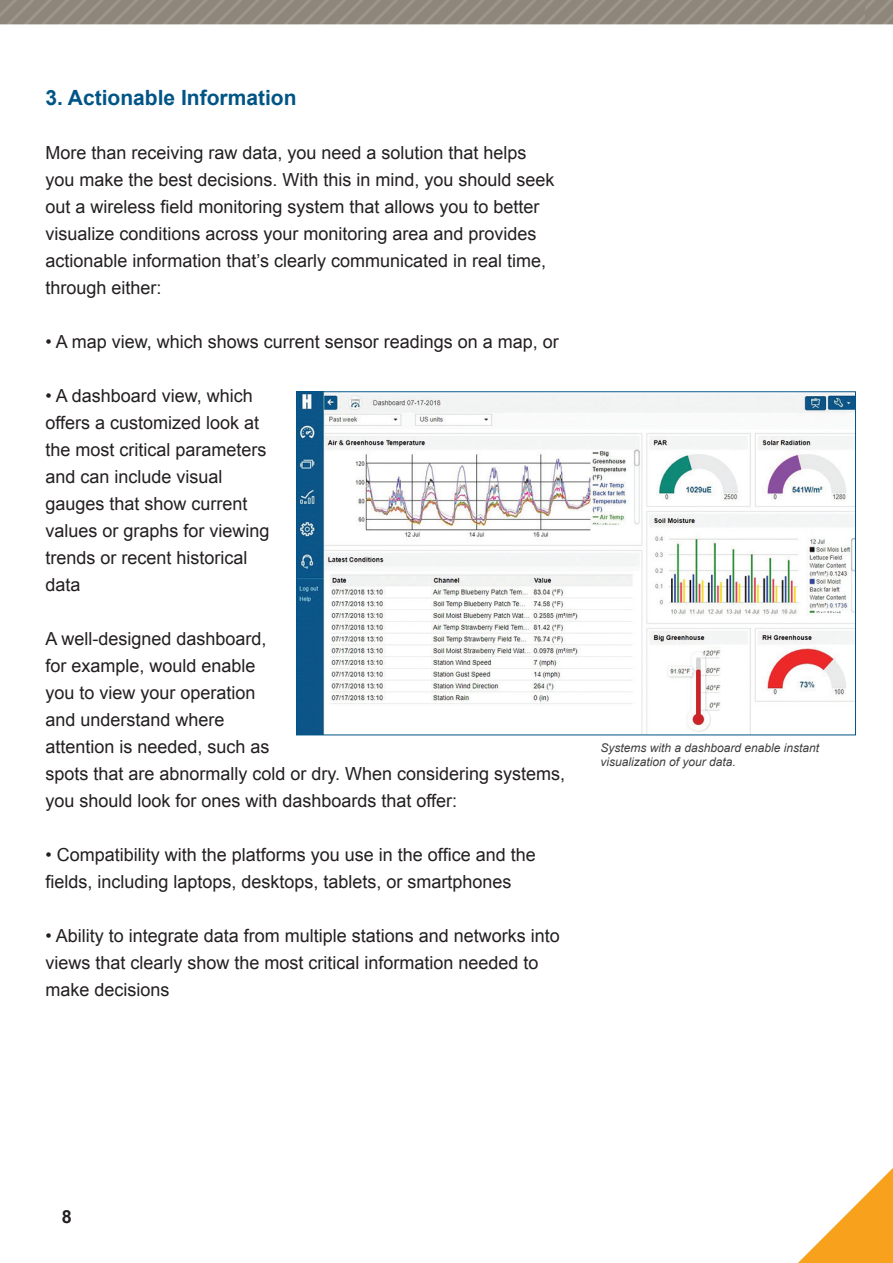
<style>
.page{position:relative;width:893px;height:1263px;background:#fff}
.page>*{position:absolute;margin:0;border:0;box-sizing:border-box;transform-origin:0 0}
.t1{font:700 21px "Arial";color:#015486}
.t2{font:18px/27px "Arial";color:#231f20}
.t3{font:700 18px "Arial";color:#231f20}
.t4{font:italic 12px/14.4px "Arial";color:#3e3e3f}
</style>
<div class="page">
<img style="left:0;top:0;width:865px;height:25px">
<img style="left:865px;top:0;width:28px;height:25px">
<svg style="left:798px;top:1168px;width:95px;height:95px"></svg>
<img style="left:298px;top:393px;width:556px;height:340px">
<p class="t1" style="left:45px;top:84px;width:253px">3. Actionable Information</p>
<p class="t2" style="left:45px;top:139px;width:511px">More than receiving raw data, you need a solution that helps you make the best decisions. With this in mind, you should seek out a wireless field monitoring system that allows you to better visualize conditions across your monitoring area and provides actionable information that’s clearly communicated in real time, through either:</p>
<p class="t2" style="left:45px;top:328px;width:515px">• A map view, which shows current sensor readings on a map, or</p>
<p class="t2" style="left:45px;top:382px;width:226px">• A dashboard view, which offers a customized look at the most critical parameters and can include visual gauges that show current values or graphs for viewing trends or recent historical data</p>
<p class="t2" style="left:45px;top:625px;width:521px">A well-designed dashboard,<br>for example, would enable<br>you to view your operation<br>and understand where<br>attention is needed, such as<br>spots that are abnormally cold or dry. When considering systems, you should look for ones with dashboards that offer:</p>
<p class="t2" style="left:45px;top:841px;width:492px">• Compatibility with the platforms you use in the office and the fields, including laptops, desktops, tablets, or smartphones</p>
<p class="t2" style="left:45px;top:922px;width:516px">• Ability to integrate data from multiple stations and networks into views that clearly show the most critical information needed to make decisions</p>
<p class="t4" style="left:600px;top:740px;width:220px">Systems with a dashboard enable instant visualization of your data.</p>
<p class="t3" style="left:62px;top:1205px;width:12px">8</p>
</div>
